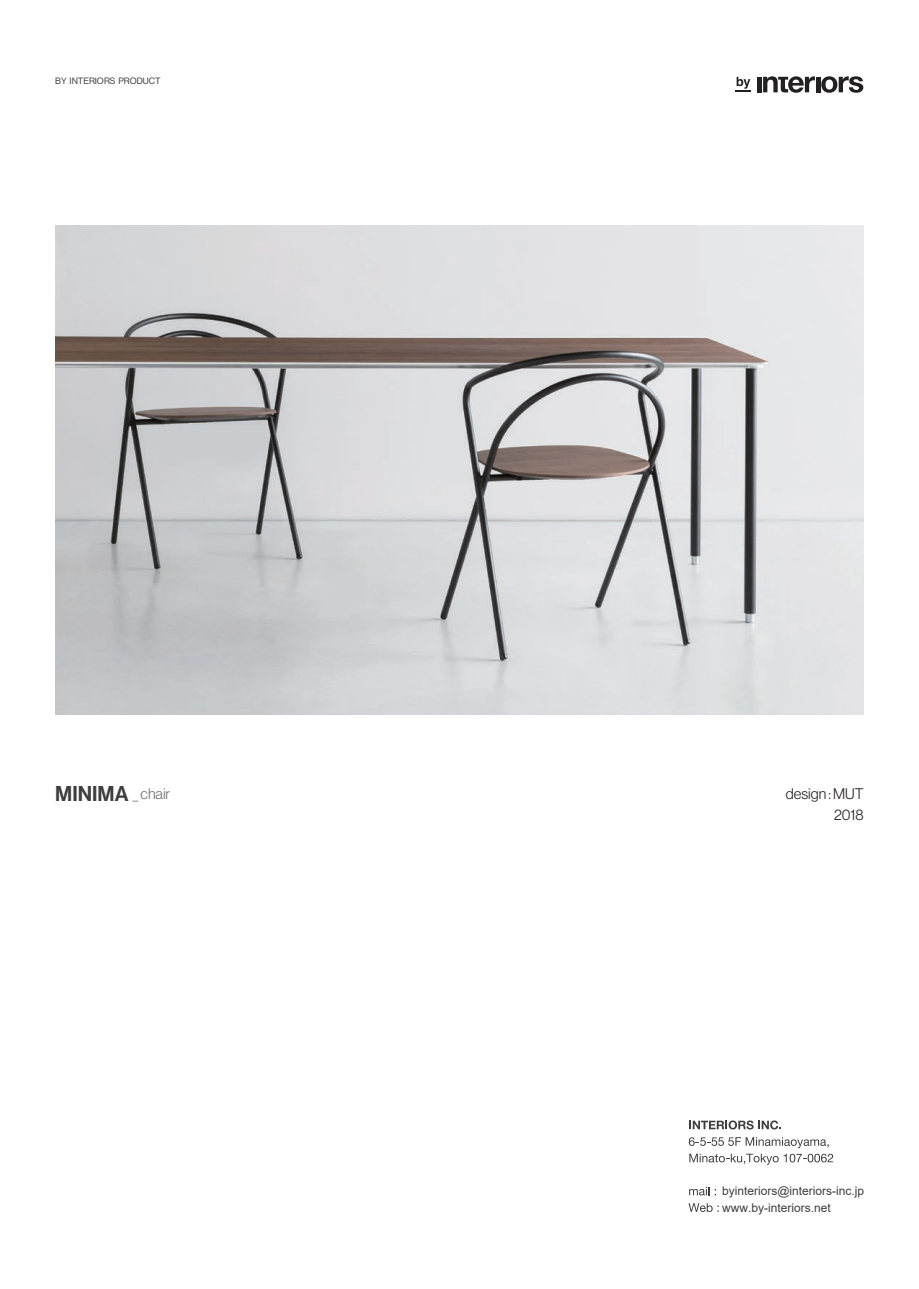
<style>
.page{position:relative;width:919px;height:1289px;background:#fff}
.page>*{position:absolute;margin:0;border:0;box-sizing:border-box;transform-origin:0 0}
.t1{font:21px "N Haas Grotesk DS Pro 65 Md";color:#3e3e3f}
.t2{font:15px/21px "N Haas Grotesk DS Pro 45 Lt";color:#231f20;text-align:right}
.t3{font:12px/16.5px "Arial";color:#3e3e3f}
.t4{font:9px "N Haas Grotesk DS Pro 55 Rg";color:#3e3e3f}
.s1{font-family:"N Haas Grotesk DS Pro 45 Lt";font-size:15px;color:#6c6d70}
</style>
<div class="page">
<img style="left:55px;top:225px;width:808px;height:489px">
<hr style="left:757px;top:77px;width:4px;height:15px;background:#222021">
<svg style="left:763px;top:76px;width:51px;height:17px"></svg>
<div style="left:815px;top:77px;width:5px;height:15px;background:#222021"></div>
<svg style="left:821px;top:76px;width:42px;height:17px"></svg>
<svg style="left:735px;top:77px;width:16px;height:15px"></svg>
<svg style="left:689px;top:1120px;width:92px;height:9px"></svg>
<svg style="left:688px;top:1137px;width:145px;height:27px"></svg>
<svg style="left:689px;top:1186px;width:27px;height:9px"></svg>
<svg style="left:688px;top:1203px;width:30px;height:8px"></svg>
<p class="t4" style="left:55px;top:76px;width:107px">BY INTERIORS PRODUCT</p>
<h1 class="t1" style="left:55px;top:781px;width:116px">MINIMA <span class="s1">_ chair</span></h1>
<p class="t2" style="left:785px;top:783px;width:79px">design : MUT<br>2018</p>
<p class="t3" style="left:722px;top:1182px;width:144px">byinteriors@interiors-inc.jp www.by-interiors.net</p>
</div>
